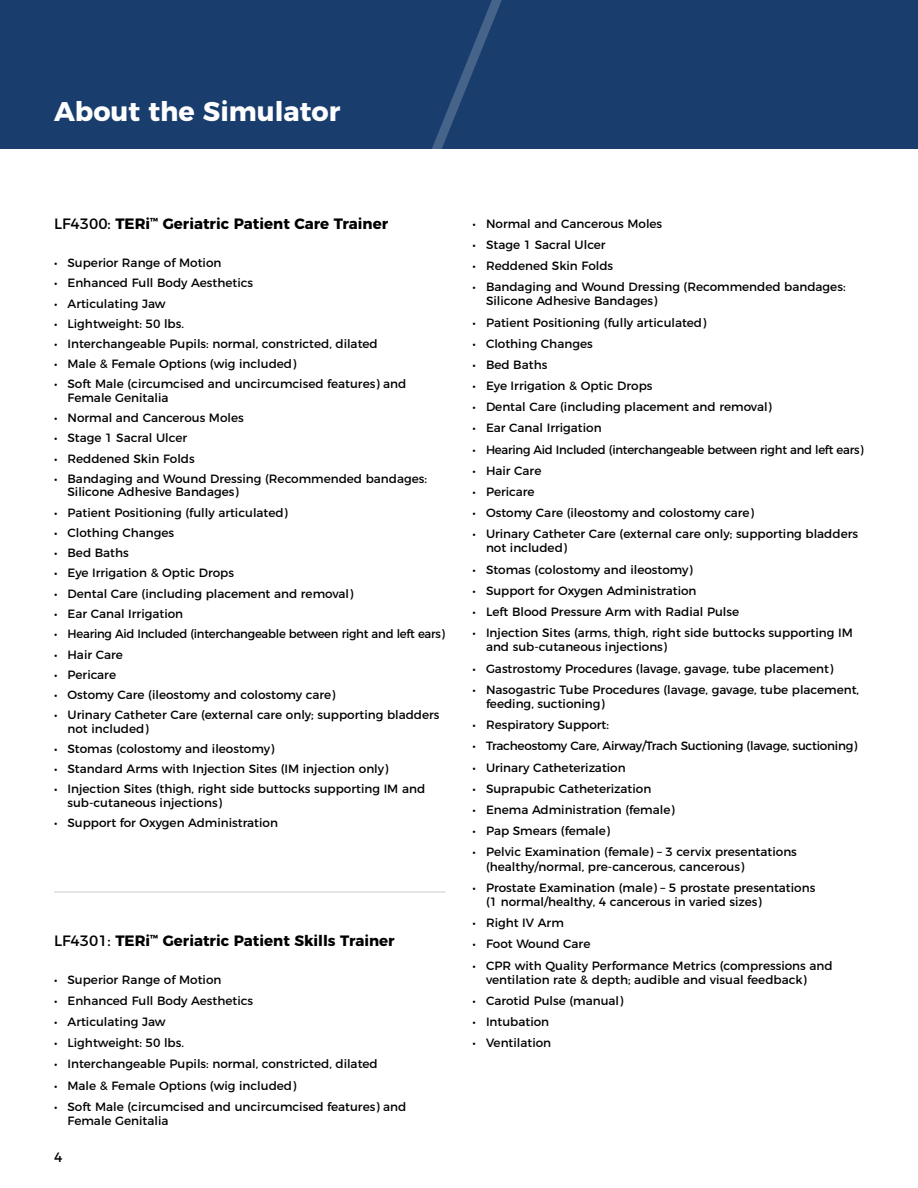
<style>
.page{position:relative;width:918px;height:1188px;background:#fff}
.page>*{position:absolute;margin:0;border:0;box-sizing:border-box;transform-origin:0 0}
.t1{font:700 27px "Montserrat";color:#fff}
.t2{font:700 15px "Montserrat";color:#000}
.t3{font:13.5px "Montserrat";color:#000}
.t4{font:12px/14.4px "Montserrat";color:#000}
.t5{font:12px "Montserrat";letter-spacing:-.02em;color:#000}
.s1{font-weight:400}
</style>
<div class="page">
<div style="left:0;top:0;width:918px;height:149px;background:#193e6e"></div>
<svg style="left:432px;top:0;width:70px;height:149px"></svg>
<hr style="left:54px;top:891px;width:392px;height:2px;background:#dcddde">
<h1 class="t1" style="left:54px;top:89px;width:288px">About the Simulator</h1>
<p class="t2" style="left:54px;top:212px;width:336px"><span class="s1">LF4300:</span> TERi<sup>™</sup> Geriatric Patient Care Trainer</p>
<p class="t4" style="left:54px;top:255px;width:169px">• Superior Range of Motion</p>
<p class="t4" style="left:54px;top:275px;width:201px">• Enhanced Full Body Aesthetics</p>
<p class="t4" style="left:54px;top:295px;width:113px">• Articulating Jaw</p>
<p class="t4" style="left:54px;top:315px;width:130px">• Lightweight: 50 lbs.</p>
<p class="t4" style="left:54px;top:336px;width:325px">• Interchangeable Pupils: normal, constricted, dilated</p>
<p class="t4" style="left:54px;top:356px;width:244px">• Male &amp; Female Options (wig included)</p>
<p class="t4" style="left:68px;top:377px;width:340px;line-height:13.5px;text-indent:-14px">• Soft Male (circumcised and uncircumcised features) and<br>Female Genitalia</p>
<p class="t4" style="left:54px;top:410px;width:191px">• Normal and Cancerous Moles</p>
<p class="t4" style="left:54px;top:430px;width:135px">• Stage 1 Sacral Ulcer</p>
<p class="t4" style="left:54px;top:450px;width:142px">• Reddened Skin Folds</p>
<p class="t4" style="left:68px;top:471px;width:361px;line-height:13.5px;text-indent:-14px">• Bandaging and Wound Dressing (Recommended bandages:<br>Silicone Adhesive Bandages)</p>
<p class="t4" style="left:54px;top:504px;width:235px">• Patient Positioning (fully articulated)</p>
<p class="t4" style="left:54px;top:525px;width:122px">• Clothing Changes</p>
<p class="t4" style="left:54px;top:545px;width:76px">• Bed Baths</p>
<p class="t4" style="left:54px;top:565px;width:182px">• Eye Irrigation &amp; Optic Drops</p>
<p class="t4" style="left:54px;top:585px;width:301px">• Dental Care (including placement and removal)</p>
<p class="t4" style="left:54px;top:605px;width:131px">• Ear Canal Irrigation</p>
<p class="t5" style="left:54px;top:624px;width:392px">• Hearing Aid Included (interchangeable between right and left ears)</p>
<p class="t4" style="left:54px;top:646px;width:70px">• Hair Care</p>
<p class="t4" style="left:54px;top:666px;width:64px">• Pericare</p>
<p class="t4" style="left:54px;top:687px;width:283px">• Ostomy Care (ileostomy and colostomy care)</p>
<p class="t4" style="left:68px;top:707px;width:374px;line-height:13.5px;text-indent:-14px">• Urinary Catheter Care (external care only; supporting bladders not included)</p>
<p class="t4" style="left:54px;top:741px;width:222px">• Stomas (colostomy and ileostomy)</p>
<p class="t4" style="left:54px;top:761px;width:336px">• Standard Arms with Injection Sites (IM injection only)</p>
<p class="t4" style="left:68px;top:782px;width:359px;line-height:13.5px;text-indent:-14px">• Injection Sites (thigh, right side buttocks supporting IM and sub-cutaneous injections)</p>
<p class="t4" style="left:54px;top:815px;width:226px">• Support for Oxygen Administration</p>
<p class="t2" style="left:54px;top:928px;width:342px"><span class="s1">LF4301:</span> TERi<sup>™</sup> Geriatric Patient Skills Trainer</p>
<p class="t4" style="left:54px;top:971px;width:169px">• Superior Range of Motion</p>
<p class="t4" style="left:54px;top:993px;width:201px">• Enhanced Full Body Aesthetics</p>
<p class="t4" style="left:54px;top:1014px;width:113px">• Articulating Jaw</p>
<p class="t4" style="left:54px;top:1035px;width:130px">• Lightweight: 50 lbs.</p>
<p class="t4" style="left:54px;top:1056px;width:325px">• Interchangeable Pupils: normal, constricted, dilated</p>
<p class="t4" style="left:54px;top:1077px;width:244px">• Male &amp; Female Options (wig included)</p>
<p class="t4" style="left:68px;top:1098px;width:340px;text-indent:-14px">• Soft Male (circumcised and uncircumcised features) and<br>Female Genitalia</p>
<p class="t3" style="left:54px;top:1147px;width:10px">4</p>
<p class="t4" style="left:472px;top:215px;width:191px">• Normal and Cancerous Moles</p>
<p class="t4" style="left:472px;top:236px;width:135px">• Stage 1 Sacral Ulcer</p>
<p class="t4" style="left:472px;top:257px;width:142px">• Reddened Skin Folds</p>
<p class="t4" style="left:486px;top:279px;width:361px;text-indent:-14px">• Bandaging and Wound Dressing (Recommended bandages:<br>Silicone Adhesive Bandages)</p>
<p class="t4" style="left:472px;top:314px;width:235px">• Patient Positioning (fully articulated)</p>
<p class="t4" style="left:472px;top:335px;width:122px">• Clothing Changes</p>
<p class="t4" style="left:472px;top:356px;width:76px">• Bed Baths</p>
<p class="t4" style="left:472px;top:378px;width:182px">• Eye Irrigation &amp; Optic Drops</p>
<p class="t4" style="left:472px;top:399px;width:301px">• Dental Care (including placement and removal)</p>
<p class="t4" style="left:472px;top:420px;width:131px">• Ear Canal Irrigation</p>
<p class="t5" style="left:472px;top:440px;width:392px">• Hearing Aid Included (interchangeable between right and left ears)</p>
<p class="t4" style="left:472px;top:462px;width:70px">• Hair Care</p>
<p class="t4" style="left:472px;top:483px;width:64px">• Pericare</p>
<p class="t4" style="left:472px;top:505px;width:283px">• Ostomy Care (ileostomy and colostomy care)</p>
<p class="t4" style="left:486px;top:526px;width:374px;text-indent:-14px">• Urinary Catheter Care (external care only; supporting bladders not included)</p>
<p class="t4" style="left:472px;top:561px;width:222px">• Stomas (colostomy and ileostomy)</p>
<p class="t4" style="left:472px;top:582px;width:226px">• Support for Oxygen Administration</p>
<p class="t4" style="left:472px;top:603px;width:268px">• Left Blood Pressure Arm with Radial Pulse</p>
<p class="t4" style="left:486px;top:625px;width:368px;text-indent:-14px">• Injection Sites (arms, thigh, right side buttocks supporting IM and sub-cutaneous injections)</p>
<p class="t4" style="left:472px;top:660px;width:362px">• Gastrostomy Procedures (lavage, gavage, tube placement)</p>
<p class="t4" style="left:486px;top:681px;width:375px;text-indent:-14px">• Nasogastric Tube Procedures (lavage, gavage, tube placement, feeding, suctioning)</p>
<p class="t4" style="left:472px;top:717px;width:138px">• Respiratory Support:</p>
<p class="t5" style="left:472px;top:737px;width:386px">• Tracheostomy Care, Airway/Trach Suctioning (lavage, suctioning)</p>
<p class="t4" style="left:472px;top:759px;width:155px">• Urinary Catheterization</p>
<p class="t4" style="left:472px;top:780px;width:180px">• Suprapubic Catheterization</p>
<p class="t4" style="left:472px;top:801px;width:204px">• Enema Administration (female)</p>
<p class="t4" style="left:472px;top:823px;width:139px">• Pap Smears (female)</p>
<p class="t4" style="left:486px;top:844px;width:312px;text-indent:-14px">• Pelvic Examination (female) – 3 cervix presentations (healthy/normal, pre-cancerous, cancerous)</p>
<p class="t4" style="left:486px;top:879px;width:331px;text-indent:-14px">• Prostate Examination (male) – 5 prostate presentations (1 normal/healthy, 4 cancerous in varied sizes)</p>
<p class="t4" style="left:472px;top:915px;width:93px">• Right IV Arm</p>
<p class="t4" style="left:472px;top:936px;width:119px">• Foot Wound Care</p>
<p class="t4" style="left:486px;top:957px;width:348px;text-indent:-14px">• CPR with Quality Performance Metrics (compressions and ventilation rate &amp; depth; audible and visual feedback)</p>
<p class="t4" style="left:472px;top:993px;width:152px">• Carotid Pulse (manual)</p>
<p class="t4" style="left:472px;top:1014px;width:78px">• Intubation</p>
<p class="t4" style="left:472px;top:1035px;width:80px">• Ventilation</p>
</div>
